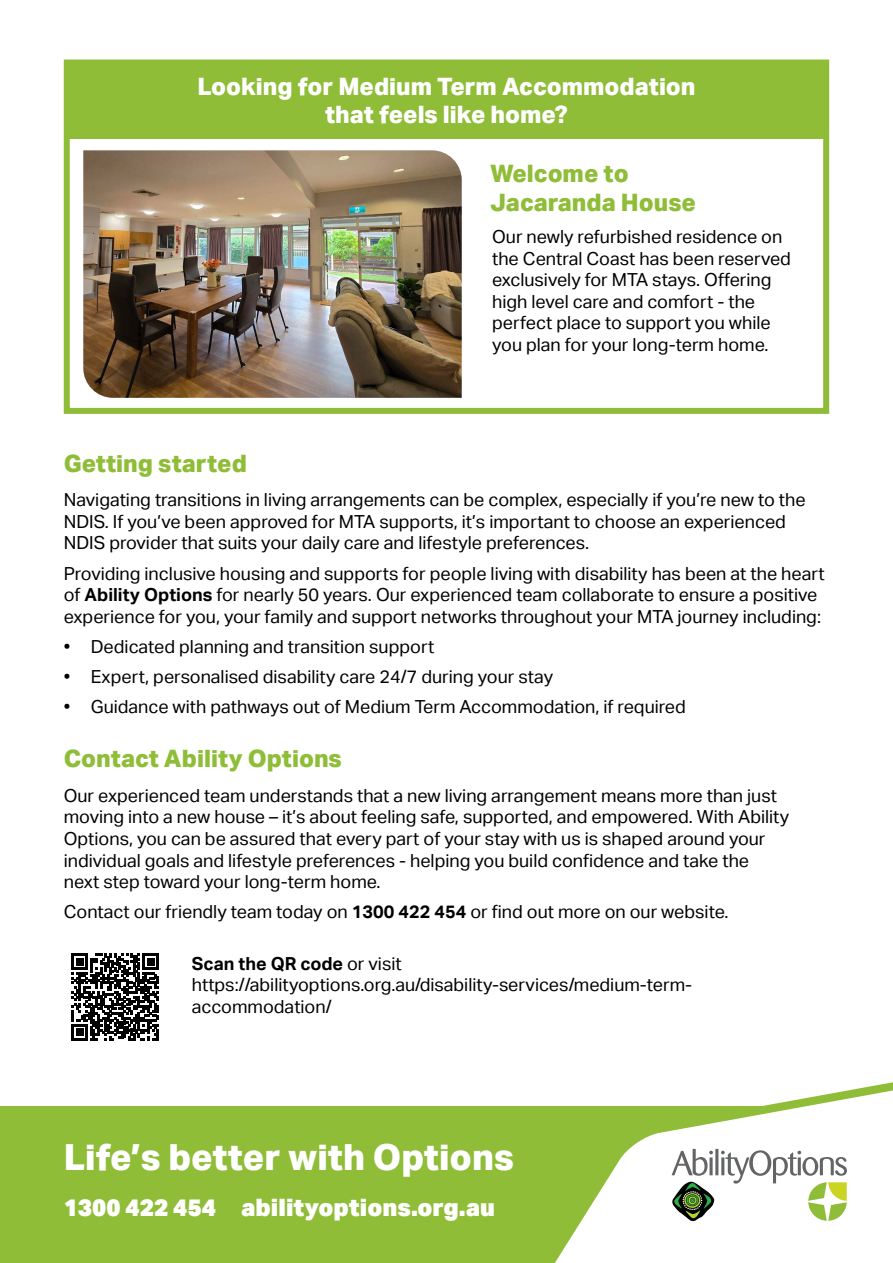
<style>
.page{position:relative;width:893px;height:1263px;background:#fff}
.page>*{position:absolute;margin:0;border:0;box-sizing:border-box;transform-origin:0 0}
.t1{font:800 36px "Aktiv Grotesk";color:#fff}
.t2{font:800 24px/28.8px "Aktiv Grotesk";color:#8fbd38}
.t3{font:800 24px/28.8px "Aktiv Grotesk";color:#fff;text-align:center}
.t4{font:900 24px "Aktiv Grotesk";color:#fff}
.t5{font:18px/21.6px "Aktiv Grotesk";color:#000}
.s1{font-weight:700}
</style>
<div class="page">
<div style="left:65px;top:60px;width:761px;height:79px;background:#8fbd38"></div>
<div style="left:0;top:1106px;width:893px;height:157px;background:#8fbd38"></div>
<svg style="left:555px;top:1082px;width:338px;height:181px"></svg>
<svg style="left:672px;top:1149px;width:43px;height:72px;background:#a2ab9e"></svg>
<svg style="left:709px;top:1157px;width:4px;height:18px"></svg>
<hr style="left:715px;top:1149px;width:3px;height:26px;background:#636466">
<svg style="left:721px;top:1150px;width:126px;height:71px;background:#e2e5d7"></svg>
<div style="left:64px;top:60px;width:765px;height:354px;border:6px solid #8fbd38"></div>
<img style="left:83px;top:150px;width:379px;height:248px">
<svg style="left:72px;top:953px;width:87px;height:88px"></svg>
<h2 class="t3" style="left:197px;top:72px;width:500px">Looking for Medium Term Accommodation that feels like home?</h2>
<h2 class="t2" style="left:490px;top:160px;width:207px">Welcome to<br>Jacaranda House</h2>
<p class="t5" style="left:492px;top:226px;width:300px">Our newly refurbished residence on the Central Coast has been reserved exclusively for MTA stays. Offering high level care and comfort - the perfect place to support you while you plan for your long-term home.</p>
<h2 class="t2" style="left:64px;top:449px;width:185px">Getting started</h2>
<p class="t5" style="left:64px;top:489px;width:743px">Navigating transitions in living arrangements can be complex, especially if you’re new to the<br>NDIS. If you’ve been approved for MTA supports, it’s important to choose an experienced<br>NDIS provider that suits your daily care and lifestyle preferences.</p>
<p class="t5" style="left:64px;top:562px;width:762px">Providing inclusive housing and supports for people living with disability has been at the heart of <span class="s1">Ability Options</span> for nearly 50 years. Our experienced team collaborate to ensure a positive experience for you, your family and support networks throughout your MTA journey including:</p>
<p class="t5" style="left:64px;top:636px;width:372px">• Dedicated planning and transition support</p>
<p class="t5" style="left:64px;top:666px;width:491px">• Expert, personalised disability care 24/7 during your stay</p>
<p class="t5" style="left:64px;top:696px;width:624px">• Guidance with pathways out of Medium Term Accommodation, if required</p>
<h2 class="t2" style="left:64px;top:745px;width:280px">Contact Ability Options</h2>
<p class="t5" style="left:64px;top:785px;width:727px">Our experienced team understands that a new living arrangement means more than just moving into a new house – it’s about feeling safe, supported, and empowered. With Ability Options, you can be assured that every part of your stay with us is shaped around your individual goals and lifestyle preferences - helping you build confidence and take the next step toward your long-term home.</p>
<p class="t5" style="left:64px;top:901px;width:666px">Contact our friendly team today on <span class="s1">1300 422 454</span> or find out more on our website.</p>
<p class="t5" style="left:192px;top:953px;width:502px"><span class="s1">Scan the QR code</span> or visit https://abilityoptions.org.au/disability-services/medium-term&shy;accommodation/</p>
<h1 class="t1" style="left:64px;top:1136px;width:451px">Life’s better with Options</h1>
<h2 class="t4" style="left:64px;top:1192px;width:433px">1300 422 454 abilityoptions.org.au</h2>
</div>
